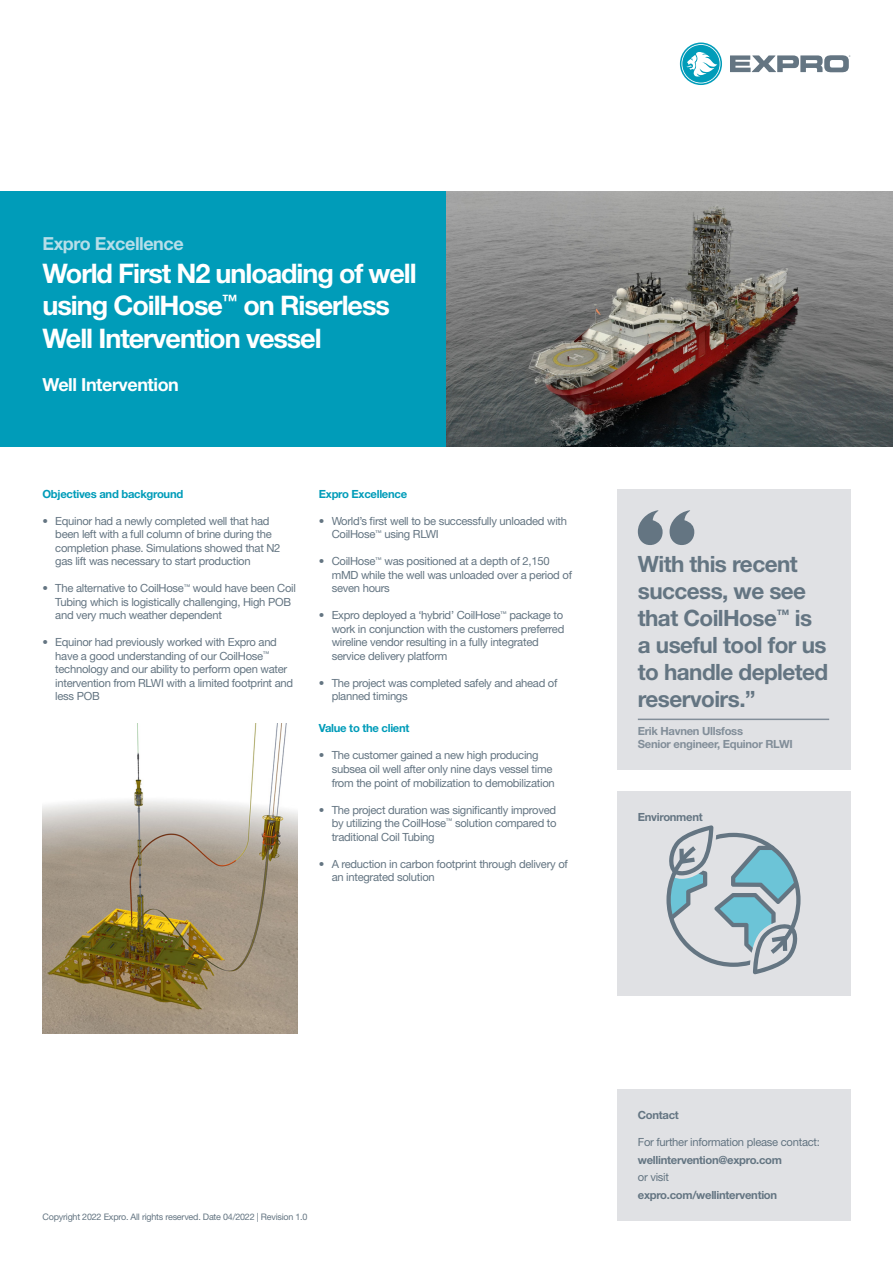
<style>
.page{position:relative;width:893px;height:1263px;background:#fff}
.page>*{position:absolute;margin:0;border:0;box-sizing:border-box;transform-origin:0 0}
.t1{font:700 27px/32.4px "Helvetica Neue";letter-spacing:-.04em;color:#fff}
.t2{font:700 22.5px/27px "Helvetica Neue";letter-spacing:-.025em;color:#647582}
.t3{font:700 18px "Helvetica Neue";letter-spacing:-.025em;color:#fff}
.t4{font:700 18px "Helvetica Neue";letter-spacing:-.025em;color:#b6dee9}
.t5{font:11.25px/13.5px "Helvetica Neue";letter-spacing:-.025em;color:#647582}
.t6{font:700 11.25px "Helvetica Neue";letter-spacing:-.025em;color:#647582}
.t7{font:700 11.25px "Helvetica Neue";letter-spacing:-.025em;color:#009cb9}
.t8{font:700 11.25px "Helvetica Neue";letter-spacing:-.025em;color:#828e99}
.t9{font:9px "Helvetica Neue";letter-spacing:-.025em;color:#647582}
</style>
<div class="page">
<div style="left:0;top:191px;width:446px;height:255px;background:#009cb9"></div>
<img style="left:446px;top:191px;width:447px;height:255px">
<img style="left:43px;top:724px;width:255px;height:310px">
<svg style="left:680px;top:43px;width:42px;height:42px"></svg>
<svg style="left:730px;top:55px;width:120px;height:17px"></svg>
<div style="left:617px;top:489px;width:233px;height:281px;background:#e0e1e4"></div>
<hr style="left:638px;top:719px;width:191px;height:1px;background:#828e99">
<svg style="left:638px;top:510px;width:56px;height:35px"></svg>
<div style="left:617px;top:1089px;width:233px;height:131px;background:#e0e1e4"></div>
<div style="left:617px;top:791px;width:233px;height:204px;background:#e0e1e4"></div>
<svg style="left:666px;top:825px;width:134px;height:149px"></svg>
<p class="t4" style="left:43px;top:233px;width:143px">Expro Excellence</p>
<p class="t1" style="left:43px;top:256px;width:376px">World First N2 unloading of well using CoilHose<sup>™</sup> on Riserless<br>Well Intervention vessel</p>
<p class="t3" style="left:43px;top:373px;width:138px">Well Intervention</p>
<p class="t7" style="left:43px;top:487px;width:142px">Objectives and background</p>
<p class="t5" style="left:55px;top:514px;width:227px;text-indent:-13px">• Equinor had a newly completed well that had been left with a full column of brine during the completion phase. Simulations showed that N2 gas lift was necessary to start production</p>
<p class="t5" style="left:55px;top:581px;width:242px;text-indent:-13px">• The alternative to CoilHose<sup>™</sup> would have been Coil<br>Tubing which is logistically challenging, High POB and very much weather dependent</p>
<p class="t5" style="left:55px;top:635px;width:239px;text-indent:-13px">• Equinor had previously worked with Expro and have a good understanding of our CoilHose<sup>™ </sup>technology and our ability to perform open water intervention from RLWI with a limited footprint and less POB</p>
<p class="t7" style="left:319px;top:487px;width:90px">Expro Excellence</p>
<p class="t5" style="left:332px;top:514px;width:237px;text-indent:-13px">• World’s first well to be successfully unloaded with<br>CoilHose<sup>™</sup> using RLWI</p>
<p class="t5" style="left:332px;top:554px;width:242px;text-indent:-13px">• CoilHose<sup>™</sup> was positioned at a depth of 2,150 mMD while the well was unloaded over a period of seven hours</p>
<p class="t5" style="left:332px;top:608px;width:234px;text-indent:-13px">• Expro deployed a ‘hybrid’ CoilHose<sup>™</sup> package to work in conjunction with the customers preferred wireline vendor resulting in a fully integrated service delivery platform</p>
<p class="t5" style="left:332px;top:676px;width:227px;text-indent:-13px">• The project was completed safely and ahead of planned timings</p>
<p class="t7" style="left:319px;top:721px;width:92px">Value to the client</p>
<p class="t5" style="left:332px;top:748px;width:225px;text-indent:-13px">• The customer gained a new high producing subsea oil well after only nine days vessel time from the point of mobilization to demobilization</p>
<p class="t5" style="left:332px;top:802px;width:226px;text-align:justify;text-indent:-13px">• The project duration was significantly improved by utilizing the CoilHose<sup>™</sup> solution compared to traditional Coil Tubing</p>
<p class="t5" style="left:332px;top:856px;width:238px;text-indent:-13px">• A reduction in carbon footprint through delivery of an integrated solution</p>
<p class="t2" style="left:638px;top:550px;width:192px">With this recent success, we see that CoilHose<sup>™</sup> is a useful tool for us to handle depleted reservoirs.”</p>
<p class="t8" style="left:638px;top:724px;width:107px">Erik Havnen Ullsfoss</p>
<p class="t8" style="left:638px;top:737px;width:156px">Senior engineer, Equinor RLWI</p>
<p class="t6" style="left:638px;top:810px;width:66px">Environment</p>
<p class="t9" style="left:43px;top:1212px;width:267px">Copyright 2022 Expro. All rights reserved. Date 04/2022 | Revision 1.0</p>
<p class="t6" style="left:638px;top:1108px;width:43px">Contact</p>
<p class="t5" style="left:638px;top:1135px;width:184px">For further information please contact:</p>
<p class="t6" style="left:638px;top:1153px;width:146px">wellintervention@expro.com</p>
<p class="t5" style="left:638px;top:1170px;width:33px">or visit</p>
<p class="t6" style="left:638px;top:1188px;width:141px">expro.com/wellintervention</p>
</div>
